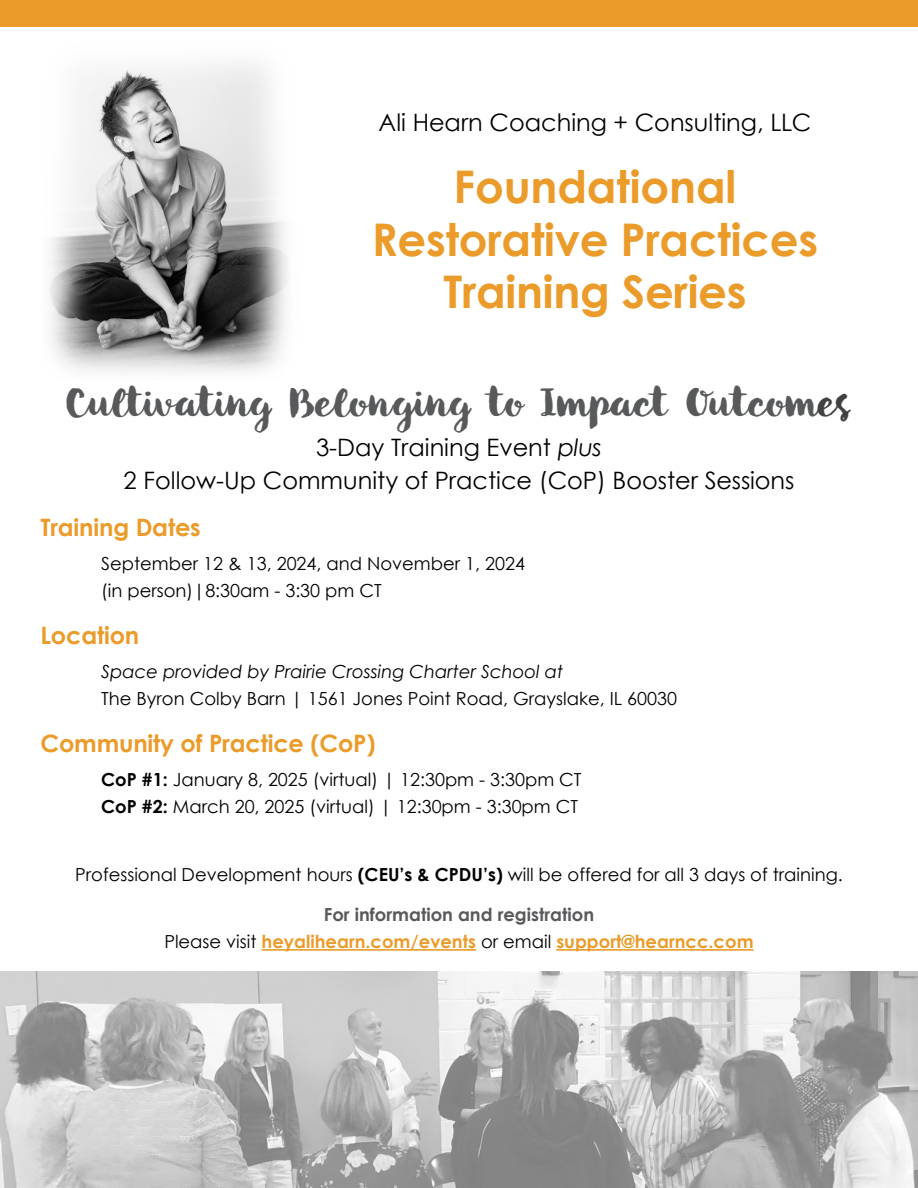
<style>
.page{position:relative;width:918px;height:1188px;background:#fff}
.page>*{position:absolute;margin:0;border:0;box-sizing:border-box;transform-origin:0 0}
.t1{font:700 45px/52.5px "Century Gothic";letter-spacing:-.005em;color:#eb9b2a;text-align:center}
.t2{font:39px "Botanica Script";color:#58595b;scale:1.1 1}
.t3{font:24px/33px "Century Gothic";color:#000;text-align:center}
.t4{font:700 24px "Century Gothic";letter-spacing:-.005em;color:#eb9b2a}
.t5{font:18px/27px "Century Gothic";color:#000}
.t6{font:700 18px/27px "Century Gothic";color:#eb9b2a;text-align:center}
.t7{font:italic 18px "Century Gothic";color:#000}
.s1{color:#414042}
.s2{font-style:italic}
.s3{font-weight:700}
.s4{color:#58595b}
.s5{font-weight:400;color:#000}
</style>
<div class="page">
<img style="left:50px;top:63px;width:238px;height:310px">
<img style="left:0;top:971px;width:918px;height:217px">
<div style="left:0;top:0;width:918px;height:27px;background:#eb9b2a"></div>
<hr style="left:262px;top:949px;width:214px;height:2px;background:#eb9b2a">
<hr style="left:556px;top:949px;width:198px;height:2px;background:#eb9b2a">
<h3 class="t3" style="left:379px;top:108px;width:434px">Ali Hearn Coaching + Consulting, LLC</h3>
<h1 class="t1" style="left:372px;top:165px;width:448px">Foundational<br>Restorative Practices<br>Training Series</h1>
<h2 class="t2" style="left:66px;top:378px;width:716px">Cultivating Belonging to Impact Outcom<span class="s1">es</span></h2>
<h3 class="t3" style="left:124px;top:433px;width:672px">3-Day Training Event <span class="s2">plus<br></span>2 Follow-Up Community of Practice (CoP) Booster Sessions</h3>
<h3 class="t4" style="left:40px;top:518px;width:162px">Training Dates</h3>
<p class="t5" style="left:101px;top:552px;width:425px">September 12 &amp; 13, 2024, and November 1, 2024 (in person)|8:30am - 3:30 pm CT</p>
<h3 class="t4" style="left:40px;top:626px;width:100px">Location</h3>
<p class="t7" style="left:101px;top:665px;width:464px">Space provided by Prairie Crossing Charter School at</p>
<p class="t5" style="left:101px;top:687px;width:577px">The Byron Colby Barn | 1561 Jones Point Road, Grayslake, IL 60030</p>
<h3 class="t4" style="left:40px;top:734px;width:337px">Community of Practice (CoP)</h3>
<p class="t5" style="left:101px;top:768px;width:482px"><span class="s3">CoP #1:</span> January 8, 2025 (virtual) | 12:30pm - 3:30pm CT<br><span class="s3">CoP #2:</span> March 20, 2025 (virtual) | 12:30pm - 3:30pm CT</p>
<p class="t5" style="left:75px;top:862px;width:769px">Professional Development hours <span class="s3">(CEU’s &amp; CPDU’s)</span> will be offered for all 3 days of training.</p>
<p class="t6" style="left:164px;top:903px;width:591px"><span class="s4">For information and registration<br></span><span class="s5">Please visit</span> heyalihearn.com/events <span class="s5">or email</span> support@hearncc.com</p>
</div>
